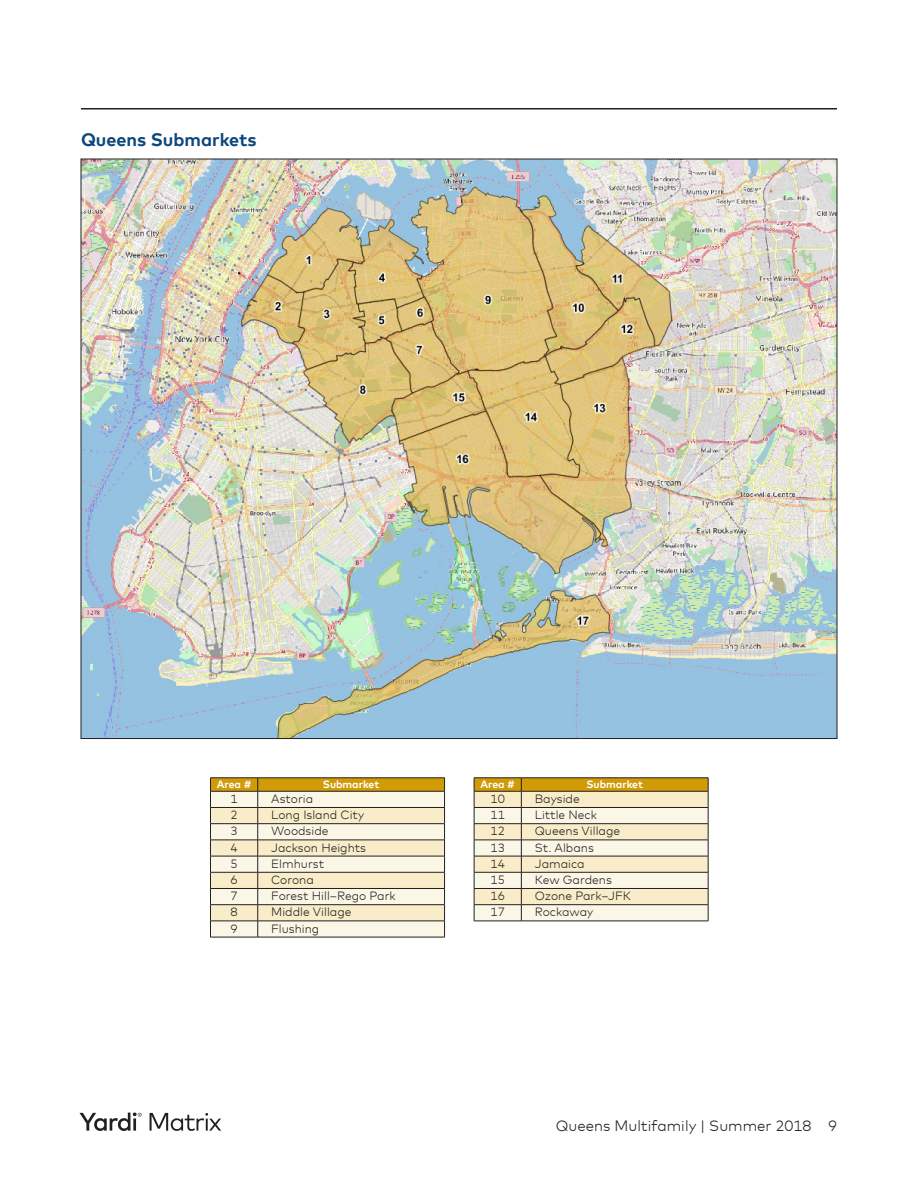
<style>
.page{position:relative;width:918px;height:1188px;background:#fff}
.page>*{position:absolute;margin:0;border:0;box-sizing:border-box;transform-origin:0 0}
.Matrix_Chart_Heads{font:700 18px "Mark Offc Pro";color:#0d477c}
.t1{font:300 15px "Mark Offc Pro";color:#231f20}
.t2{font:300 12px "Mark Offc Pro";color:#231f20}
.t3{font:700 10.5px "Mark Offc Pro";color:#fff}
</style>
<div class="page">
<hr style="left:81px;top:108px;width:756px;height:2px;background:#231f20">
<svg style="left:80px;top:1112px;width:62px;height:19px"></svg>
<svg style="left:150px;top:1113px;width:71px;height:18px"></svg>
<hr style="left:210px;top:937px;width:48px;height:1px;background:#231f20">
<hr style="left:258px;top:937px;width:187px;height:1px;background:#231f20">
<svg style="left:210px;top:778px;width:235px;height:159px;background:#e6dbbb"></svg>
<hr style="left:474px;top:921px;width:47px;height:1px;background:#231f20">
<hr style="left:521px;top:921px;width:187px;height:1px;background:#231f20">
<svg style="left:474px;top:778px;width:235px;height:143px;background:#e6dab8"></svg>
<img style="left:83px;top:161px;width:752px;height:576px">
<p class="Matrix_Chart_Heads" style="left:81px;top:125px;width:177px">Queens Submarkets</p>
<p class="t3" style="left:217px;top:777px;width:36px">Area #</p>
<p class="t3" style="left:323px;top:777px;width:58px">Submarket</p>
<p class="t2" style="left:231px;top:790px;width:9px">1</p>
<p class="t2" style="left:271px;top:790px;width:44px">Astoria</p>
<p class="t2" style="left:231px;top:806px;width:9px">2</p>
<p class="t2" style="left:271px;top:806px;width:95px">Long Island City</p>
<p class="t2" style="left:231px;top:822px;width:9px">3</p>
<p class="t2" style="left:271px;top:822px;width:59px">Woodside</p>
<p class="t2" style="left:231px;top:838px;width:9px">4</p>
<p class="t2" style="left:271px;top:838px;width:96px">Jackson Heights</p>
<p class="t2" style="left:231px;top:855px;width:9px">5</p>
<p class="t2" style="left:271px;top:855px;width:54px">Elmhurst</p>
<p class="t2" style="left:231px;top:871px;width:9px">6</p>
<p class="t2" style="left:271px;top:871px;width:44px">Corona</p>
<p class="t2" style="left:231px;top:887px;width:9px">7</p>
<p class="t2" style="left:271px;top:887px;width:126px">Forest Hill–Rego Park</p>
<p class="t2" style="left:231px;top:903px;width:9px">8</p>
<p class="t2" style="left:271px;top:903px;width:82px">Middle Village</p>
<p class="t2" style="left:231px;top:919px;width:9px">9</p>
<p class="t2" style="left:271px;top:919px;width:50px">Flushing</p>
<p class="t3" style="left:480px;top:777px;width:36px">Area #</p>
<p class="t3" style="left:587px;top:777px;width:58px">Submarket</p>
<p class="t2" style="left:491px;top:790px;width:16px">10</p>
<p class="t2" style="left:535px;top:790px;width:46px">Bayside</p>
<p class="t2" style="left:491px;top:806px;width:16px">11</p>
<p class="t2" style="left:535px;top:806px;width:64px">Little Neck</p>
<p class="t2" style="left:491px;top:822px;width:16px">12</p>
<p class="t2" style="left:535px;top:822px;width:87px">Queens Village</p>
<p class="t2" style="left:491px;top:838px;width:16px">13</p>
<p class="t2" style="left:535px;top:838px;width:61px">St. Albans</p>
<p class="t2" style="left:491px;top:855px;width:16px">14</p>
<p class="t2" style="left:535px;top:855px;width:51px">Jamaica</p>
<p class="t2" style="left:491px;top:871px;width:16px">15</p>
<p class="t2" style="left:535px;top:871px;width:79px">Kew Gardens</p>
<p class="t2" style="left:491px;top:887px;width:16px">16</p>
<p class="t2" style="left:535px;top:887px;width:98px">Ozone Park–JFK</p>
<p class="t2" style="left:491px;top:903px;width:16px">17</p>
<p class="t2" style="left:535px;top:903px;width:60px">Rockaway</p>
<p class="t1" style="left:556px;top:1115px;width:283px">Queens Multifamily | Summer 2018 9</p>
</div>
